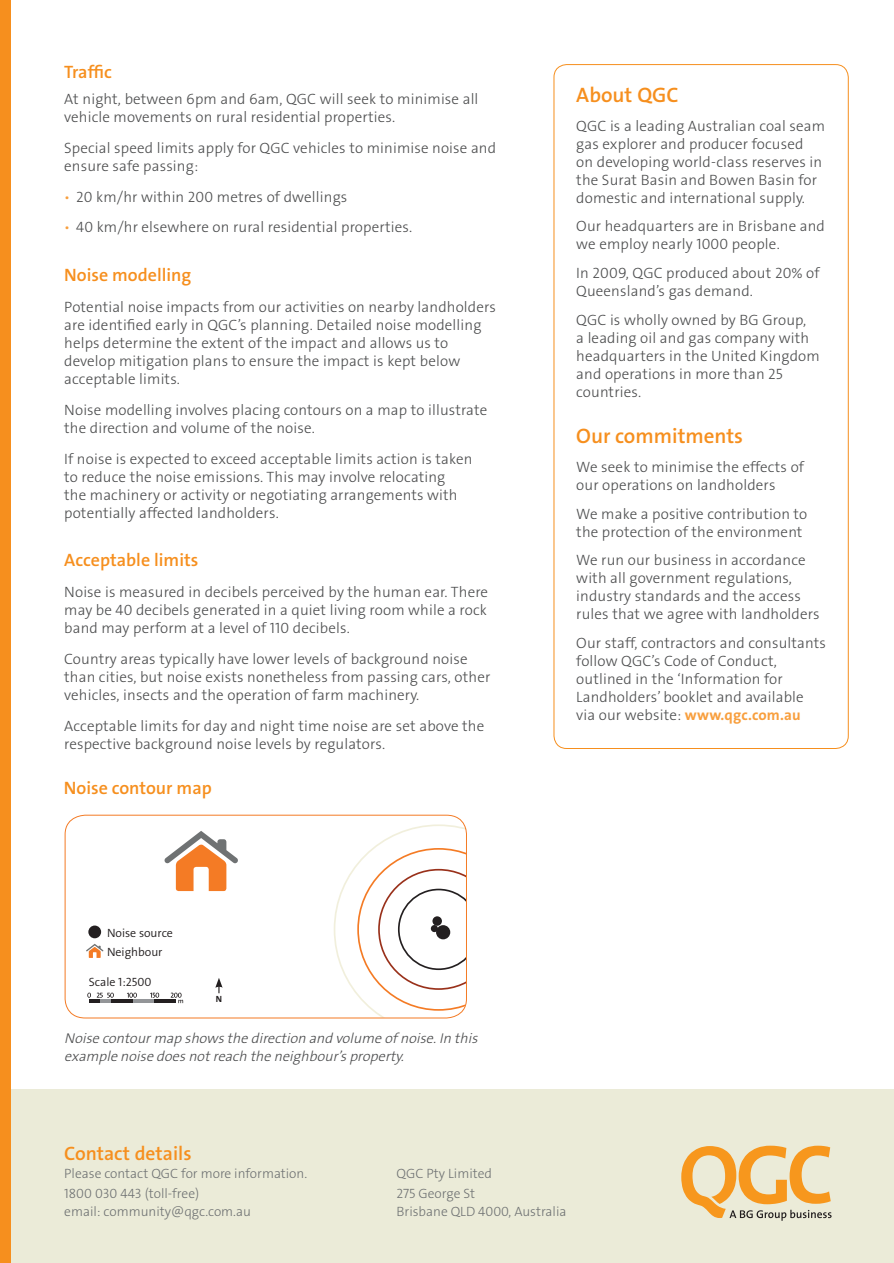
<style>
.page{position:relative;width:894px;height:1263px;background:#fff}
.page>*{position:absolute;margin:0;border:0;box-sizing:border-box;transform-origin:0 0}
.t1{font:21px "BG The Sans W6 Se Bld";color:#f68f1e}
.t2{font:19.5px "BG The Sans W6 Se Bld";color:#f68f1e}
.t3{font:18px "BG The Sans W6 Se Bld";color:#f68f1e}
.t4{font:15px/18px "BG The Sans W3 Lig";letter-spacing:.01em;color:#4b4c4d}
.t5{font:italic 14.25px/18px "BG The Sans W3 Lig";color:#4b4c4d}
.t6{font:13.5px/19.5px "BG The Sans W3 Lig";color:#6f7273}
.t7{font:12px/19.5px "BG The Sans W4 Se Lig";color:#231f20}
.t8{font:9px "BG The Sans W7 Bld";color:#231f20}
.s1{font-size:14.25px;color:#f89f3e}
.s2{font-family:"BG The Sans W7 Bld";color:#f89f3e}
</style>
<div class="page">
<div style="left:0;top:1089px;width:893px;height:173px;background:#ebebd8"></div>
<svg style="left:681px;top:1145px;width:150px;height:75px"></svg>
<div style="left:0;top:0;width:11px;height:1262px;background:#f68f1e"></div>
<svg style="left:64px;top:814px;width:403px;height:204px"></svg>
<svg style="left:164px;top:830px;width:74px;height:60px"></svg>
<div style="left:88px;top:925px;width:13px;height:13px;background:#231f20;border-radius:50%"></div>
<svg style="left:86px;top:943px;width:17px;height:14px"></svg>
<p class="t3" style="left:64px;top:62px;width:49px">Traffic</p>
<p class="t4" style="left:64px;top:91px;width:415px">At night, between 6pm and 6am, QGC will seek to minimise all vehicle movements on rural residential properties.</p>
<p class="t4" style="left:64px;top:139px;width:433px">Special speed limits apply for QGC vehicles to minimise noise and ensure safe passing:</p>
<p class="t4" style="left:64px;top:188px;width:284px"><span class="s1">•</span> 20 km/hr within 200 metres of dwellings</p>
<p class="t4" style="left:64px;top:219px;width:349px"><span class="s1">•</span> 40 km/hr elsewhere on rural residential properties.</p>
<p class="t3" style="left:64px;top:266px;width:129px">Noise modelling</p>
<p class="t4" style="left:64px;top:298px;width:433px">Potential noise impacts from our activities on nearby landholders are identified early in QGC’s planning. Detailed noise modelling helps determine the extent of the impact and allows us to develop mitigation plans to ensure the impact is kept below acceptable limits.</p>
<p class="t4" style="left:64px;top:401px;width:424px">Noise modelling involves placing contours on a map to illustrate the direction and volume of the noise.</p>
<p class="t4" style="left:64px;top:450px;width:409px">If noise is expected to exceed acceptable limits action is taken to reduce the noise emissions. This may involve relocating<br>the machinery or activity or negotiating arrangements with potentially affected landholders.</p>
<p class="t3" style="left:64px;top:551px;width:136px">Acceptable limits</p>
<p class="t4" style="left:64px;top:583px;width:425px;text-align:justify">Noise is measured in decibels perceived by the human ear. There may be 40 decibels generated in a quiet living room while a rock band may perform at a level of 110 decibels.</p>
<p class="t4" style="left:64px;top:650px;width:427px">Country areas typically have lower levels of background noise than cities, but noise exists nonetheless from passing cars, other vehicles, insects and the operation of farm machinery.</p>
<p class="t4" style="left:64px;top:717px;width:421px">Acceptable limits for day and night time noise are set above the respective background noise levels by regulators.</p>
<p class="t3" style="left:64px;top:778px;width:149px">Noise contour map</p>
<h1 class="t1" style="left:576px;top:84px;width:104px">About QGC</h1>
<p class="t4" style="left:576px;top:117px;width:250px">QGC is a leading Australian coal seam gas explorer and producer focused<br>on developing world-class reserves in the Surat Basin and Bowen Basin for domestic and international supply.</p>
<p class="t4" style="left:576px;top:218px;width:250px">Our headquarters are in Brisbane and we employ nearly 1000 people.</p>
<p class="t4" style="left:576px;top:264px;width:245px">In 2009, QGC produced about 20% of<br>Queensland’s gas demand.</p>
<p class="t4" style="left:576px;top:311px;width:245px">QGC is wholly owned by BG Group,<br>a leading oil and gas company with headquarters in the United Kingdom and operations in more than 25 countries.</p>
<h1 class="t1" style="left:576px;top:425px;width:168px">Our commitments</h1>
<p class="t4" style="left:576px;top:458px;width:229px">We seek to minimise the effects of our operations on landholders</p>
<p class="t4" style="left:576px;top:505px;width:232px">We make a positive contribution to the protection of the environment</p>
<p class="t4" style="left:576px;top:551px;width:245px">We run our business in accordance with all government regulations, industry standards and the access rules that we agree with landholders</p>
<p class="t4" style="left:576px;top:634px;width:251px">Our staff, contractors and consultants follow QGC’s Code of Conduct, outlined in the ‘Information for Landholders’ booklet and available via our website: <span class="s2">www.qgc.com.au</span></p>
<p class="t7" style="left:107px;top:923px;width:67px">Noise source<br>Neighbour</p>
<p class="t7" style="left:89px;top:972px;width:64px">Scale 1:2500</p>
<p class="t8" style="left:216px;top:993px;width:8px">N</p>
<p class="t5" style="left:64px;top:1029px;width:418px">Noise contourmap showsthe direction and volume of noise.In this example noise doesnotreach the neighbour’sproperty.</p>
<h2 class="t2" style="left:64px;top:1142px;width:129px">Contact details</h2>
<p class="t6" style="left:64px;top:1163px;width:244px">Please contact QGC for more information.<br>1800 030 443 (toll-free)</p>
<p class="t6" style="left:64px;top:1201px;width:188px">email: community@qgc.com.au</p>
<p class="t6" style="left:396px;top:1164px;width:97px">QGC Pty Limited<br>275 George St</p>
<p class="t6" style="left:396px;top:1201px;width:171px">Brisbane QLD 4000, Australia</p>
</div>
